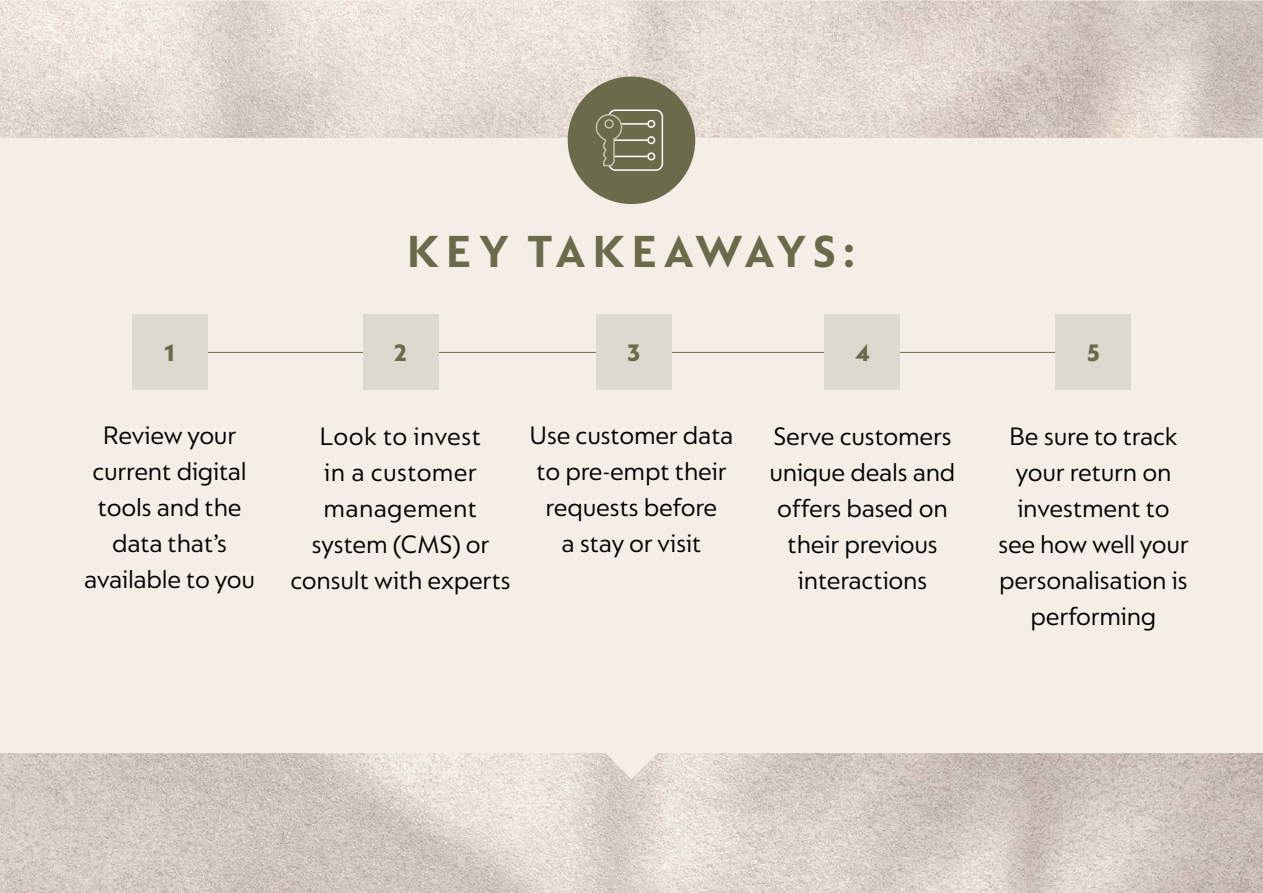
<style>
.page{position:relative;width:1263px;height:893px;background:#fff}
.page>*{position:absolute;margin:0;border:0;box-sizing:border-box;transform-origin:0 0}
.t1{font:700 48px "Nespresso Lucas";letter-spacing:.12em;color:#6b6a4b}
.t2{font:27px/36px "Nespresso Lucas";letter-spacing:-.01em;color:#000;text-align:center}
.t3{font:25.5px "Nespresso Lucas Xtra Bd";color:#6b6a4b}
</style>
<div class="page">
<img style="left:0;top:0;width:1263px;height:893px">
<div style="left:0;top:138px;width:1263px;height:615px;background:#f5eee6"></div>
<hr style="left:207px;top:352px;width:849px;height:1px;background:#6b6a4b">
<div style="left:1056px;top:315px;width:75px;height:75px;background:#dcdacf"></div>
<div style="left:825px;top:315px;width:75px;height:75px;background:#dcdacf"></div>
<div style="left:596px;top:315px;width:75px;height:75px;background:#dcdacf"></div>
<div style="left:363px;top:315px;width:75px;height:75px;background:#dcdacf"></div>
<div style="left:132px;top:315px;width:75px;height:75px;background:#dcdacf"></div>
<div style="left:568px;top:77px;width:127px;height:127px;background:#6b6a4b;border-radius:50%"></div>
<svg style="left:595px;top:109px;width:69px;height:62px"></svg>
<svg style="left:605px;top:753px;width:53px;height:26px"></svg>
<h1 class="t1" style="left:407px;top:224px;width:451px">KEY TAKEAWAYS:</h1>
<p class="t3" style="left:164px;top:338px;width:13px">1</p>
<p class="t3" style="left:393px;top:338px;width:15px">2</p>
<p class="t3" style="left:626px;top:338px;width:16px">3</p>
<p class="t3" style="left:855px;top:338px;width:16px">4</p>
<p class="t3" style="left:1086px;top:338px;width:16px">5</p>
<p class="t2" style="left:84px;top:417px;width:172px">Review your current digital tools and the data that’s available to you</p>
<p class="t2" style="left:529px;top:417px;width:205px">Use customer data to pre-empt their requests before<br>a stay or visit</p>
<p class="t2" style="left:290px;top:417px;width:222px">Look to invest<br>in a customer management system (CMS) or consult with experts</p>
<p class="t2" style="left:769px;top:417px;width:187px">Serve customers unique deals and offers based on their previous interactions</p>
<p class="t2" style="left:998px;top:417px;width:192px">Be sure to track your return on investment to see how well your personalisation is performing</p>
</div>
